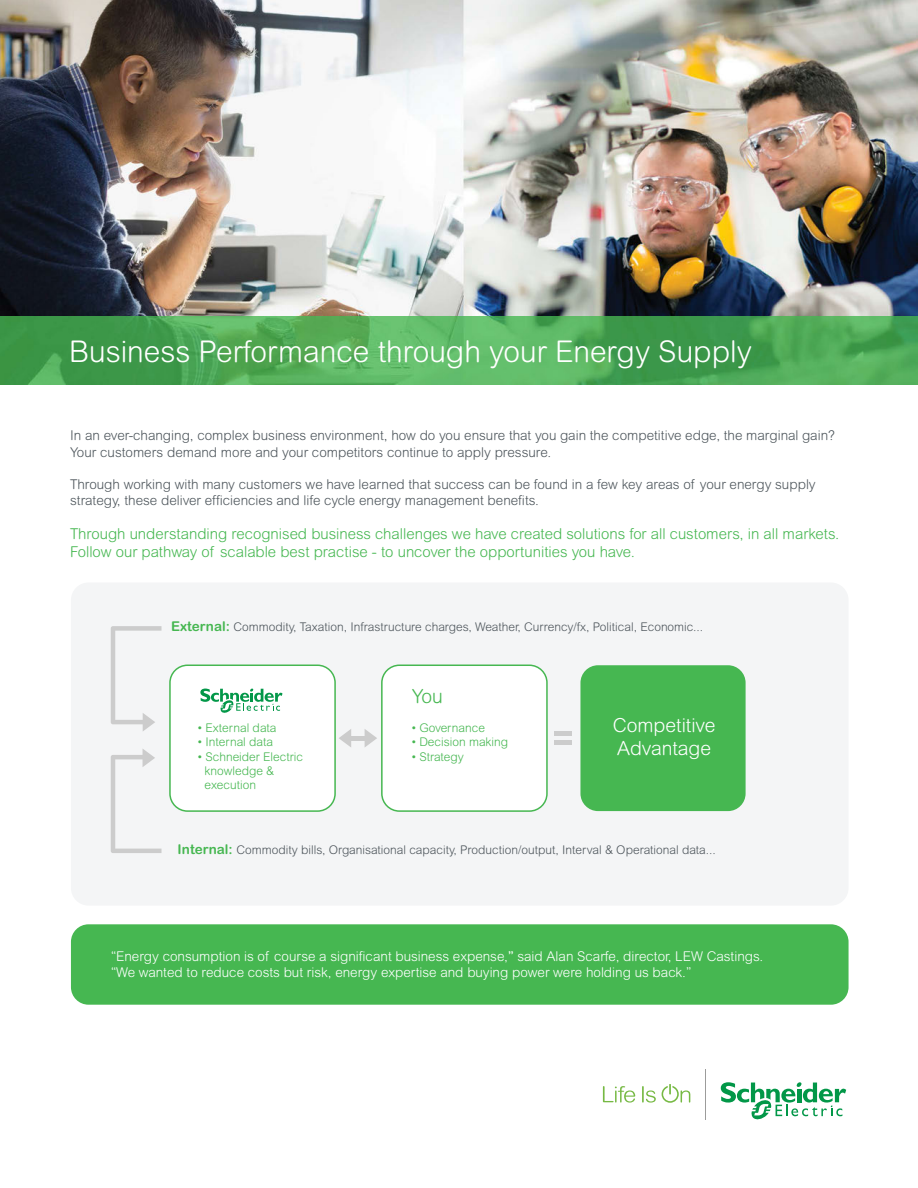
<style>
.page{position:relative;width:918px;height:1188px;background:#fff}
.page>*{position:absolute;margin:0;border:0;box-sizing:border-box;transform-origin:0 0}
.t1{font:300 30px "Arial Rounded MT Std";color:#fff}
.t2{font:300 19.35px/23.2px "Arial Rounded MT Std";color:#fff}
.t3{font:300 19.35px "Arial Rounded MT Std";color:#46b751}
.t4{font:300 15px/18px "Arial Rounded MT Std";color:#46b751}
.t5{font:300 13.5px/16.2px "Arial Rounded MT Std";color:#4d555b}
.t6{font:300 13.5px/16.2px "Arial Rounded MT Std";color:#fff}
.t7{font:300 12px "Arial Rounded MT Std";color:#4d555b}
.t8{font:300 12px/14.4px "Arial Rounded MT Std";color:#46b751}
.s1{font-weight:700;font-size:13.5px;color:#46b751}
.s2{font-weight:400}
</style>
<div class="page">
<div style="left:71px;top:582px;width:778px;height:324px;background:#f4f5f6;border-radius:17px"></div>
<div style="left:71px;top:924px;width:778px;height:81px;background:#46b751;border-radius:18px"></div>
<img style="left:0;top:0;width:918px;height:316px">
<img style="left:0;top:316px;width:918px;height:69px">
<svg style="left:603px;top:1086px;width:32px;height:17px"></svg>
<svg style="left:642px;top:1086px;width:14px;height:17px"></svg>
<svg style="left:662px;top:1084px;width:28px;height:19px"></svg>
<svg style="left:721px;top:1082px;width:125px;height:38px"></svg>
<hr style="left:705px;top:1070px;width:1px;height:50px;background:#9c9c9b">
<div style="left:580px;top:665px;width:166px;height:146px;background:#46b751;border-radius:18px"></div>
<svg style="left:111px;top:626px;width:51px;height:105px"></svg>
<svg style="left:365px;top:665px;width:183px;height:147px"></svg>
<svg style="left:169px;top:665px;width:182px;height:147px"></svg>
<svg style="left:111px;top:749px;width:51px;height:104px"></svg>
<hr style="left:348px;top:736px;width:25px;height:4px;background:#ccc">
<div style="left:554px;top:731px;width:18px;height:5px;background:#ccc"></div>
<hr style="left:554px;top:741px;width:18px;height:4px;background:#ccc">
<h1 class="t1" style="left:69px;top:335px;width:684px">Business Performance through your Energy Supply</h1>
<p class="t5" style="left:70px;top:427px;width:766px">In an ever-changing, complex business environment, how do you ensure that you gain the competitive edge, the marginal gain?<br>Your customers demand more and your competitors continue to apply pressure.</p>
<p class="t5" style="left:70px;top:476px;width:747px">Through working with many customers we have learned that success can be found in a few key areas of your energy supply strategy, these deliver efficiencies and life cycle energy management benefits.</p>
<p class="t4" style="left:70px;top:525px;width:771px">Through understanding recognised business challenges we have created solutions for all customers, in all markets.<br>Follow our pathway of scalable best practise - to uncover the opportunities you have.</p>
<p class="t7" style="left:171px;top:620px;width:534px"><span class="s1">External:</span> Commodity, Taxation, Infrastructure charges, Weather, Currency/fx, Political, Economic...</p>
<p class="t8" style="left:198px;top:720px;width:80px">• External data</p>
<p class="t8" style="left:198px;top:735px;width:77px">• Internal data</p>
<p class="t8" style="left:205px;top:749px;width:100px;text-indent:-7px">• Schneider Electric knowledge &amp; execution</p>
<h2 class="t3" style="left:412px;top:685px;width:33px">You</h2>
<p class="t8" style="left:412px;top:720px;width:75px">• Governance</p>
<p class="t8" style="left:412px;top:735px;width:98px">• Decision making</p>
<p class="t8" style="left:412px;top:749px;width:54px">• Strategy</p>
<h2 class="t2" style="left:613px;top:713px;width:104px">Competitive<br>Advantage</h2>
<p class="t7" style="left:178px;top:843px;width:540px"><span class="s1">Internal:</span> Commodity bills, Organisational capacity, Production/output, Interval &amp; Operational data...</p>
<p class="t6" style="left:111px;top:948px;width:654px">“Energy consumption is of course a significant business expense,<span class="s2">”</span> said Alan Scarfe, director, LEW Castings. “We wanted to reduce costs but risk, energy expertise and buying power were holding us back.”</p>
</div>
